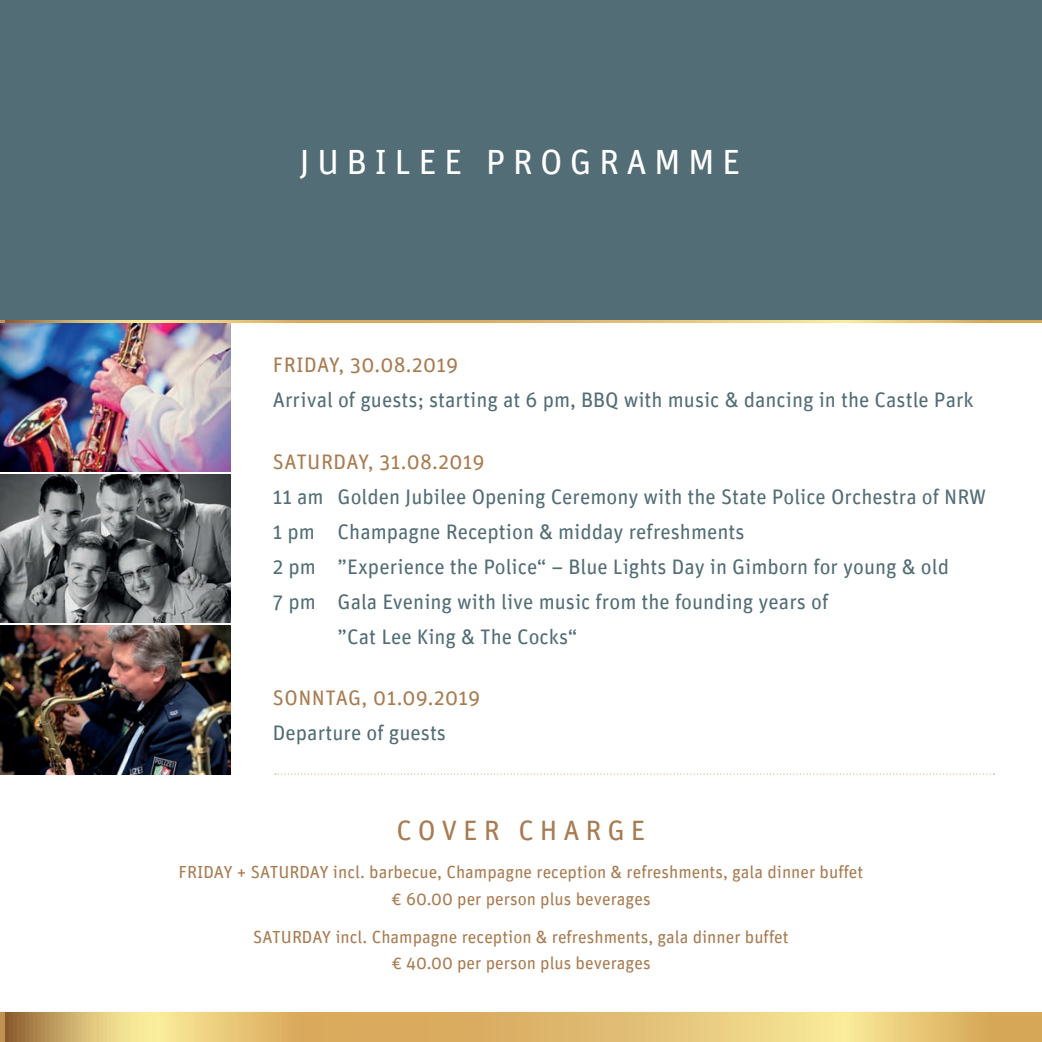
<style>
.page{position:relative;width:1042px;height:1042px;background:#fff}
.page>*{position:absolute;margin:0;border:0;box-sizing:border-box;transform-origin:0 0}
.t1{font:35px "Unit";letter-spacing:.21em;color:#fff}
.t2{font:28px "Unit";letter-spacing:.21em;color:#a97b50}
.t3{font:21px/35px "Unit";color:#526d76}
.t4{font:21px "Unit";letter-spacing:.02em;color:#a97b50}
.t5{font:17.5px/26.2px "Unit";color:#a97b50;text-align:center}
</style>
<div class="page">
<img style="left:0;top:322px;width:230px;height:149px">
<img style="left:0;top:474px;width:230px;height:149px">
<img style="left:0;top:626px;width:230px;height:148px">
<div style="left:0;top:0;width:1042px;height:322px;background:#526d76"></div>
<svg style="left:0;top:320px;width:1042px;height:2px;background:#e0be72"></svg>
<svg style="left:0;top:1012px;width:1042px;height:30px;background:#e0be72"></svg>
<svg style="left:275px;top:773px;width:719px;height:1px"></svg>
<h1 class="t1" style="left:299px;top:141px;width:442px">Jubi lee Prog ramm e</h1>
<p class="t4" style="left:273px;top:353px;width:187px">Friday, 30.08.2019</p>
<p class="t3" style="left:273px;top:382px;width:702px">Arrival of guests; starting at 6 pm, BBQ with music &amp; dancing in the Castle Park</p>
<p class="t4" style="left:273px;top:449px;width:213px">Saturday, 31.08.2019</p>
<p class="t3" style="left:273px;top:478px;width:715px">11 am Golden Jubilee Opening Ceremony with the State Police Orchestra of NRW<br>1 pm Champagne Reception &amp; midday refreshments<br>2 pm</p>
<p class="t3" style="left:273px;top:548px;width:677px;text-indent:74px">Experience the Police“ – Blue Lights Day in Gimborn for young &amp; old<br>7 pm Gala Evening with live music from the founding years of</p>
<p class="t3" style="left:338px;top:606px;width:11px">„</p>
<p class="t3" style="left:347px;top:618px;width:232px">Cat Lee King &amp; The Cocks“</p>
<p class="t3" style="left:338px;top:536px;width:11px">„</p>
<p class="t4" style="left:273px;top:685px;width:209px">Sonntag, 01.09.2019</p>
<p class="t3" style="left:273px;top:715px;width:175px">Departure of guests</p>
<h2 class="t2" style="left:397px;top:814px;width:250px">Cover Charg e</h2>
<p class="t5" style="left:179px;top:859px;width:686px">Friday + Saturday incl. barbecue, Champagne reception &amp; refreshments, gala dinner buffet € 60.00 per person plus beverages</p>
<p class="t5" style="left:253px;top:924px;width:537px">Saturday incl. Champagne reception &amp; refreshments, gala dinner buffet € 40.00 per person plus beverages</p>
</div>
